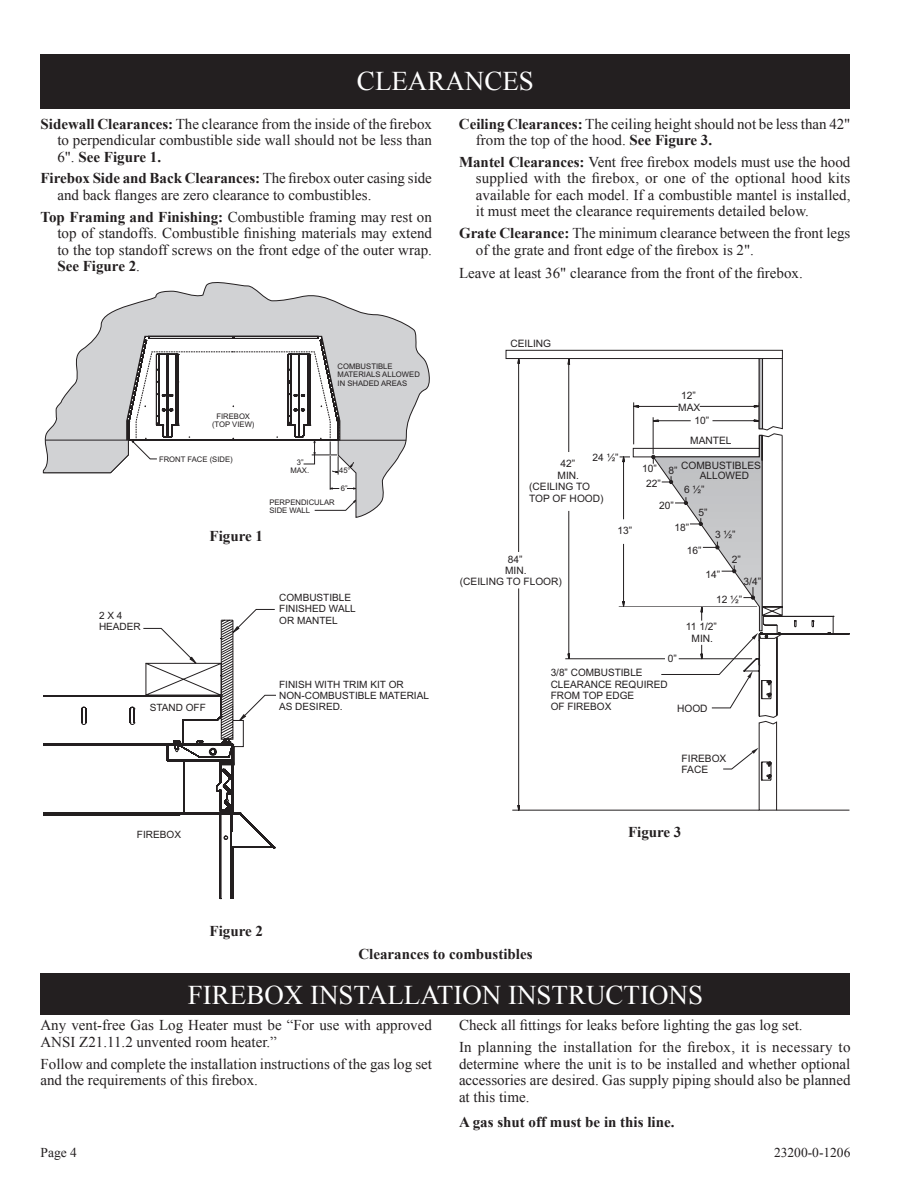
<style>
.page{position:relative;width:918px;height:1188px;background:#fff}
.page>*{position:absolute;margin:0;border:0;box-sizing:border-box;transform-origin:0 0}
.t1{font:27px "Times New Roman";color:#fff}
.t2{font:15px/16.5px "Times New Roman";color:#231f20}
.t3{font:700 15px "Times New Roman";color:#231f20}
.t4{font:13.5px "Times New Roman";color:#231f20}
.t5{font:10.2px/11.4px "Arial";color:#231f20}
.t6{font:10.05px/11.2px "Arial";color:#231f20}
.t7{font:7.65px/8.6px "Arial";color:#231f20;text-align:center}
.s1{font-weight:700}
</style>
<div class="page">
<svg style="left:96px;top:282px;width:334px;height:236px"></svg>
<svg style="left:43px;top:336px;width:363px;height:154px"></svg>
<svg style="left:43px;top:609px;width:233px;height:290px"></svg>
<svg style="left:505px;top:350px;width:345px;height:461px"></svg>
<div style="left:40px;top:54px;width:810px;height:54px;background:#231f20"></div>
<div style="left:40px;top:974px;width:810px;height:42px;background:#231f20"></div>
<h1 class="t1" style="left:357px;top:63px;width:179px">CLEARANCES</h1>
<p class="t2" style="left:57px;top:115px;width:376px;text-align:justify;text-indent:-17px"><span class="s1">Sidewall Clearances:</span> The clearance from the inside of the firebox to perpendicular combustible side wall should not be less than 6". <span class="s1">See Figure 1.</span></p>
<p class="t2" style="left:57px;top:170px;width:376px;text-indent:-17px"><span class="s1">Firebox Side and Back Clearances:</span> The firebox outer casing side and back flanges are zero clearance to combustibles.</p>
<p class="t2" style="left:57px;top:208px;width:376px;text-align:justify;text-indent:-17px"><span class="s1">Top Framing and Finishing:</span> Combustible framing may rest on top of standoffs. Combustible finishing materials may extend to the top standoff screws on the front edge of the outer wrap.<br><span class="s1">See Figure 2</span>.</p>
<p class="t7" style="left:212px;top:412px;width:44px">FIREBOX (TOP VIEW)</p>
<p class="t7" style="left:159px;top:455px;width:75px">FRONT FACE (SIDE)</p>
<p class="t7" style="left:338px;top:363px;width:84px;text-align:left">COMBUSTIBLE<br>MATERIALS ALLOWED<br>IN SHADED AREAS</p>
<p class="t7" style="left:290px;top:458px;width:20px">3”<br>MAX.</p>
<p class="t7" style="left:269px;top:498px;width:67px;text-align:left">PERPENDICULAR<br>SIDE WALL</p>
<p class="t7" style="left:339px;top:467px;width:13px">45°</p>
<p class="t7" style="left:341px;top:485px;width:8px">6”</p>
<p class="t6" style="left:99px;top:611px;width:43px">2X4<br>HEADER</p>
<p class="t3" style="left:210px;top:526px;width:55px">Figure 1</p>
<p class="t6" style="left:279px;top:593px;width:78px">COMBUSTIBLE<br>FINISHED WALL<br>OR MANTEL</p>
<p class="t6" style="left:150px;top:703px;width:58px">STAND OFF</p>
<p class="t6" style="left:279px;top:680px;width:151px">FINISH WITH TRIM KIT OR<br>NON-COMBUSTIBLE MATERIAL<br>AS DESIRED.</p>
<p class="t6" style="left:137px;top:830px;width:46px">FIREBOX</p>
<p class="t2" style="left:476px;top:115px;width:376px;text-indent:-17px"><span class="s1">Ceiling Clearances:</span> The ceiling height should not be less than 42" from the top of the hood. <span class="s1">See Figure 3.</span></p>
<p class="t2" style="left:476px;top:153px;width:376px;text-align:justify;text-indent:-17px"><span class="s1">Mantel Clearances:</span> Vent free firebox models must use the hood supplied with the firebox, or one of the optional hood kits available for each model. If a combustible mantel is installed, it must meet the clearance requirements detailed below.</p>
<p class="t2" style="left:476px;top:225px;width:376px;text-indent:-17px"><span class="s1">Grate Clearance:</span> The minimum clearance between the front legs of the grate and front edge of the firebox is 2".</p>
<p class="t2" style="left:459px;top:265px;width:345px">Leave at least 36" clearance from the front of the firebox.</p>
<p class="t5" style="left:510px;top:339px;width:42px">CEILING</p>
<p class="t5" style="left:678px;top:391px;width:24px">12”<br>MAX</p>
<p class="t5" style="left:694px;top:416px;width:16px">10”</p>
<p class="t5" style="left:690px;top:436px;width:43px">MANTEL</p>
<p class="t5" style="left:592px;top:452px;width:28px">24 ½”</p>
<p class="t5" style="left:560px;top:459px;width:16px">42”</p>
<p class="t5" style="left:558px;top:471px;width:23px">MIN.</p>
<p class="t5" style="left:529px;top:482px;width:62px">(CEILING TO</p>
<p class="t5" style="left:529px;top:493px;width:76px">TOP OF HOOD)</p>
<p class="t5" style="left:508px;top:554px;width:16px">84”</p>
<p class="t5" style="left:505px;top:566px;width:23px">MIN.</p>
<p class="t5" style="left:460px;top:577px;width:104px">(CEILING TO FLOOR)</p>
<p class="t5" style="left:617px;top:526px;width:16px">13”</p>
<p class="t5" style="left:700px;top:462px;width:63px;line-height:10.1px;text-indent:-19px">COMBUSTIBLES<br>ALLOWED</p>
<p class="t5" style="left:642px;top:462px;width:20px;line-height:14.9px;text-align:center">10”<br>22”</p>
<p class="t5" style="left:668px;top:465px;width:11px">8”</p>
<p class="t5" style="left:659px;top:501px;width:16px">20”</p>
<p class="t5" style="left:684px;top:485px;width:22px">6 ½”</p>
<p class="t5" style="left:674px;top:522px;width:16px">18”</p>
<p class="t5" style="left:699px;top:508px;width:11px">5”</p>
<p class="t5" style="left:687px;top:546px;width:16px">16”</p>
<p class="t5" style="left:715px;top:530px;width:22px">3 ½”</p>
<p class="t5" style="left:705px;top:570px;width:16px">14”</p>
<p class="t5" style="left:732px;top:555px;width:11px">2”</p>
<p class="t5" style="left:716px;top:595px;width:28px">12 ½”</p>
<p class="t5" style="left:744px;top:576px;width:19px">3/4”</p>
<p class="t5" style="left:686px;top:622px;width:33px;text-align:center">11 1/2”<br>MIN.</p>
<p class="t5" style="left:668px;top:654px;width:11px">0”</p>
<p class="t5" style="left:551px;top:668px;width:118px">3/8” COMBUSTIBLE<br>CLEARANCE REQUIRED<br>FROM TOP EDGE<br>OF FIREBOX</p>
<p class="t5" style="left:677px;top:704px;width:32px">HOOD</p>
<p class="t5" style="left:682px;top:753px;width:46px">FIREBOX<br>FACE</p>
<p class="t3" style="left:628px;top:822px;width:55px">Figure 3</p>
<p class="t3" style="left:210px;top:920px;width:55px">Figure 2</p>
<p class="t3" style="left:358px;top:944px;width:176px">Clearances to combustibles</p>
<h1 class="t1" style="left:188px;top:977px;width:517px">FIREBOX INSTALLATION INSTRUCTIONS</h1>
<p class="t2" style="left:41px;top:1017px;width:393px">Any vent-free Gas Log Heater must be “For use with approved<br>ANSI Z21.11.2 unvented room heater.”</p>
<p class="t2" style="left:41px;top:1055px;width:393px">Follow and complete the installation instructions of the gas log set and the requirements of this firebox.</p>
<p class="t2" style="left:459px;top:1014px;width:393px;line-height:21.9px">Check all fittings for leaks before lighting the gas log set.<br>In planning the installation for the firebox, it is necessary to</p>
<p class="t2" style="left:459px;top:1055px;width:393px;text-align:justify">determine where the unit is to be installed and whether optional accessories are desired. Gas supply piping should also be planned at this time.</p>
<p class="t3" style="left:459px;top:1112px;width:217px">A gas shut off must be in this line.</p>
<p class="t4" style="left:40px;top:1143px;width:38px">Page 4</p>
<p class="t4" style="left:774px;top:1143px;width:78px">23200-0-1206</p>
</div>
